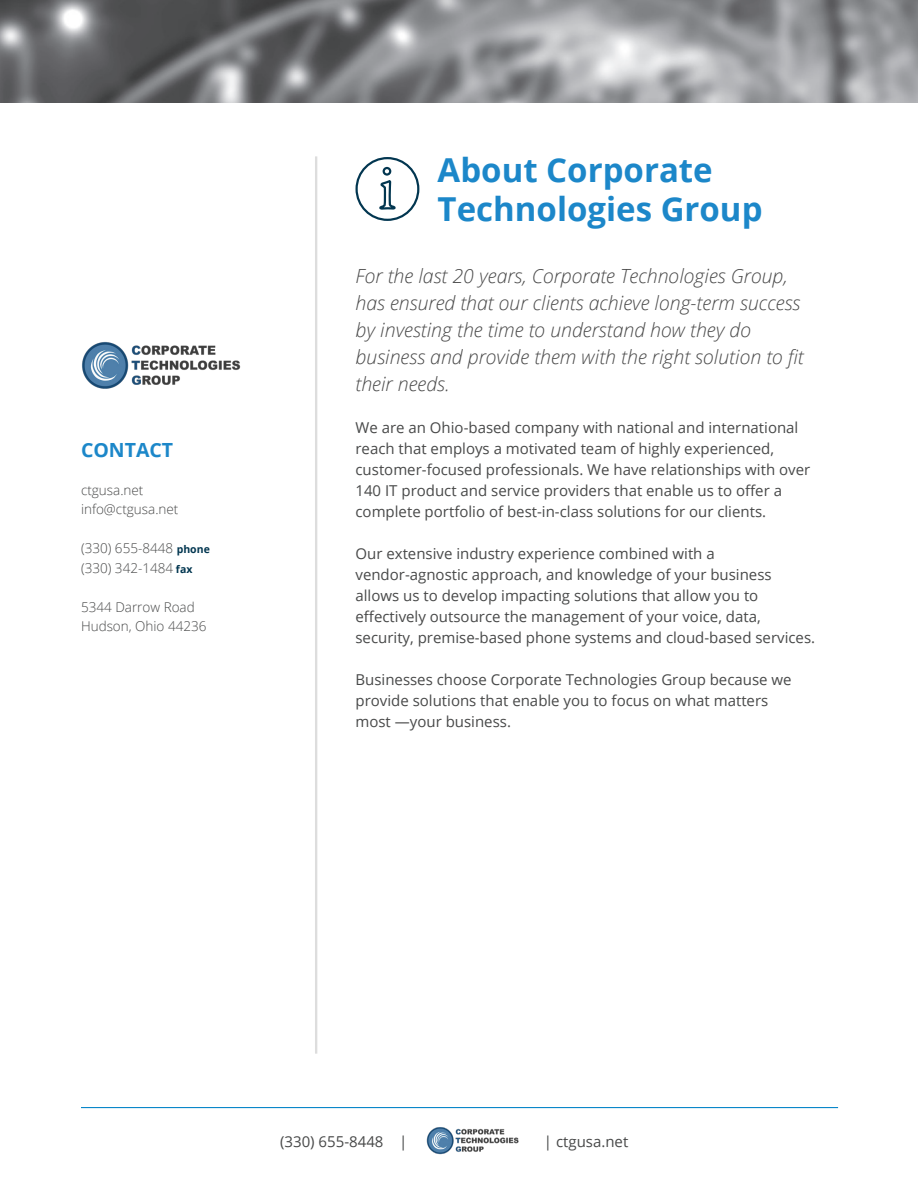
<style>
.page{position:relative;width:918px;height:1188px;background:#fff}
.page>*{position:absolute;margin:0;border:0;box-sizing:border-box;transform-origin:0 0}
.t1{font:700 33px/39.6px "Open Sans";color:#1c87c9}
.t2{font:italic 300 19.5px/27px "Open Sans";color:#4a4a4a}
.t3{font:700 19.5px "Open Sans";color:#1c87c9}
.t4{font:15px/21px "Open Sans";color:#484949}
.t5{font:300 13.5px "Open Sans";color:#484949}
.t6{font:300 12px "Open Sans";letter-spacing:.05em;color:#231f20}
.s1{font-weight:700;font-size:10.5px;color:#023650}
</style>
<div class="page">
<hr style="left:81px;top:1107px;width:757px;height:1px;background:#0a87c9">
<img style="left:82px;top:341px;width:159px;height:48px">
<img style="left:0;top:0;width:918px;height:103px">
<hr style="left:315px;top:156px;width:2px;height:898px;background:#ddd">
<svg style="left:355px;top:157px;width:65px;height:64px"></svg>
<img style="left:426px;top:1127px;width:93px;height:28px">
<p class="t3" style="left:81px;top:436px;width:94px">CONTACT</p>
<p class="t5" style="left:81px;top:481px;width:64px">ctgusa.net</p>
<p class="t5" style="left:81px;top:500px;width:99px">info@ctgusa.net</p>
<p class="t5" style="left:81px;top:539px;width:130px">(330) 655-8448 <span class="s1">phone</span></p>
<p class="t5" style="left:81px;top:559px;width:113px">(330) 342-1484 <span class="s1">fax</span></p>
<p class="t5" style="left:81px;top:598px;width:115px">5344 Darrow Road</p>
<p class="t5" style="left:81px;top:617px;width:127px">Hudson, Ohio 44236</p>
<p class="t1" style="left:438px;top:149px;width:326px">About Corporate<br>Technologies Group</p>
<p class="t2" style="left:356px;top:262px;width:450px">For the last 20 years, Corporate Technologies Group, has ensured that our clients achieve long-term success by investing the time to understand how they do business and provide them with the right solution to fit their needs.</p>
<p class="t4" style="left:356px;top:417px;width:456px">We are an Ohio-based company with national and international reach that employs a motivated team of highly experienced, customer-focused professionals. We have relationships with over 140 IT product and service providers that enable us to offer a complete portfolio of best-in-class solutions for our clients.</p>
<p class="t4" style="left:356px;top:543px;width:361px">Our extensive industry experience combined with a</p>
<p class="t4" style="left:356px;top:564px;width:461px">vendor-agnostic approach, and knowledge of your business allows us to develop impacting solutions that allow you to effectively outsource the management of your voice, data, security, premise-based phone systems and cloud-based services.</p>
<p class="t4" style="left:356px;top:669px;width:438px">Businesses choose Corporate Technologies Group because we provide solutions that enable you to focus on what matters</p>
<p class="t4" style="left:356px;top:711px;width:157px">most —your business.</p>
<p class="t6" style="left:309px;top:1131px;width:110px">(330) 655-8448 |</p>
<p class="t6" style="left:526px;top:1131px;width:112px">| www.ctgusa.net</p>
<p class="t4" style="left:280px;top:1130px;width:129px">(330) 655-8448 |</p>
<p class="t4" style="left:544px;top:1130px;width:86px">| ctgusa.net</p>
</div>
